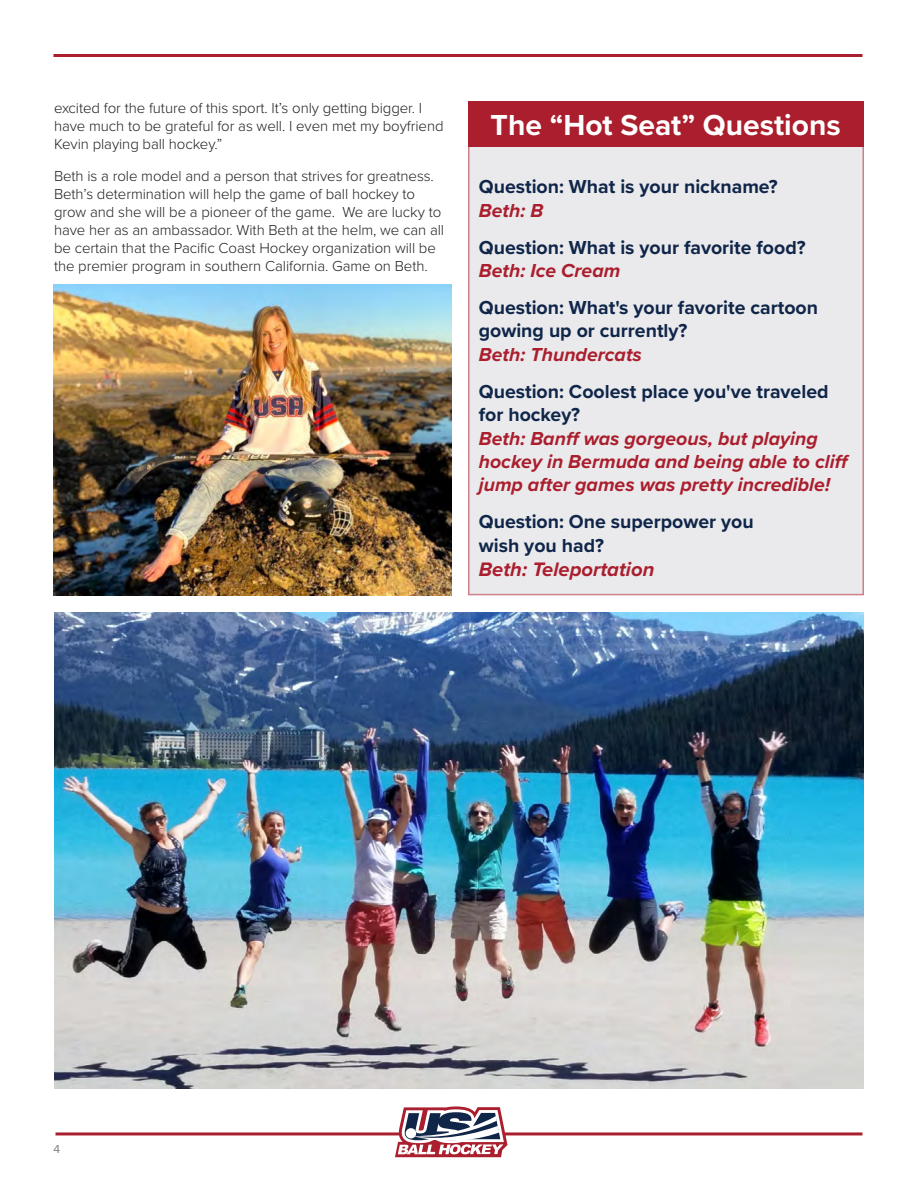
<style>
.page{position:relative;width:918px;height:1188px;background:#fff}
.page>*{position:absolute;margin:0;border:0;box-sizing:border-box;transform-origin:0 0}
.Body_Copy{font:700 30px "Proxima Nova";color:#fff}
.Body_Copy-2{font:italic 700 20.25px "Proxima Nova";color:#aa1e2d}
.Body_Copy-3{font:700 19.5px/23.4px "Proxima Nova";color:#102649}
.Body_Copy-4{font:italic 700 19.5px/23.4px "Proxima Nova";color:#aa1e2d}
.Body_Copy-5{font:300 15px/18px "Proxima Nova";letter-spacing:-.005em;color:#231f20}
.t1{font:12px "Proxima Nova";color:#7f7e81}
.s1{font-style:italic;color:#aa1e2d}
.s2{font-style:normal;color:#102649}
</style>
<div class="page">
<hr style="left:56px;top:1132px;width:806px;height:3px;background:#aa1e2d">
<svg style="left:395px;top:1107px;width:112px;height:50px"></svg>
<hr style="left:53px;top:54px;width:809px;height:3px;background:#aa1e2d">
<img style="left:55px;top:612px;width:809px;height:477px">
<img style="left:53px;top:285px;width:398px;height:310px">
<div style="left:468px;top:103px;width:396px;height:492px;background:#eaeaed"></div>
<div style="left:468px;top:102px;width:396px;height:45px;background:#aa1e2d"></div>
<p class="Body_Copy-5" style="left:54px;top:99px;width:391px">excited for the future of this sport. It’s only getting bigger. I have much to be grateful for as well. I even met my boyfriend<br>Kevin playing ball hockey.”</p>
<p class="Body_Copy-5" style="left:54px;top:166px;width:392px">Beth is a role model and a person that strives for greatness.<br>Beth’s determination will help the game of ball hockey to grow and she will be a pioneer of the game. We are lucky to have her as an ambassador. With Beth at the helm, we can all be certain that the Pacific Coast Hockey organization will be the premier program in southern California. Game on Beth.</p>
<p class="Body_Copy" style="left:491px;top:103px;width:352px">The “Hot Seat” Questions</p>
<p class="Body_Copy-3" style="left:479px;top:175px;width:301px">Question: What is your nickname?<br><span class="s1">Beth: B</span></p>
<p class="Body_Copy-3" style="left:479px;top:235px;width:328px">Question: What is your favorite food?<br><span class="s1">Beth: Ice Cream</span></p>
<p class="Body_Copy-3" style="left:479px;top:295px;width:341px">Question: What's your favorite cartoon gowing up or currently?<br><span class="s1">Beth: Thundercats</span></p>
<p class="Body_Copy-4" style="left:479px;top:379px;width:372px"><span class="s2">Question: Coolest place you've traveled for hockey?<br></span>Beth: Banff was gorgeous, but playing hockey in Bermuda and being able to cliff jump after games was pretty incredible!</p>
<p class="Body_Copy-3" style="left:479px;top:510px;width:276px">Question: One superpower you wish you had?</p>
<p class="Body_Copy-2" style="left:479px;top:554px;width:177px">Beth: Teleportation</p>
<p class="t1" style="left:53px;top:1140px;width:8px">4</p>
</div>
